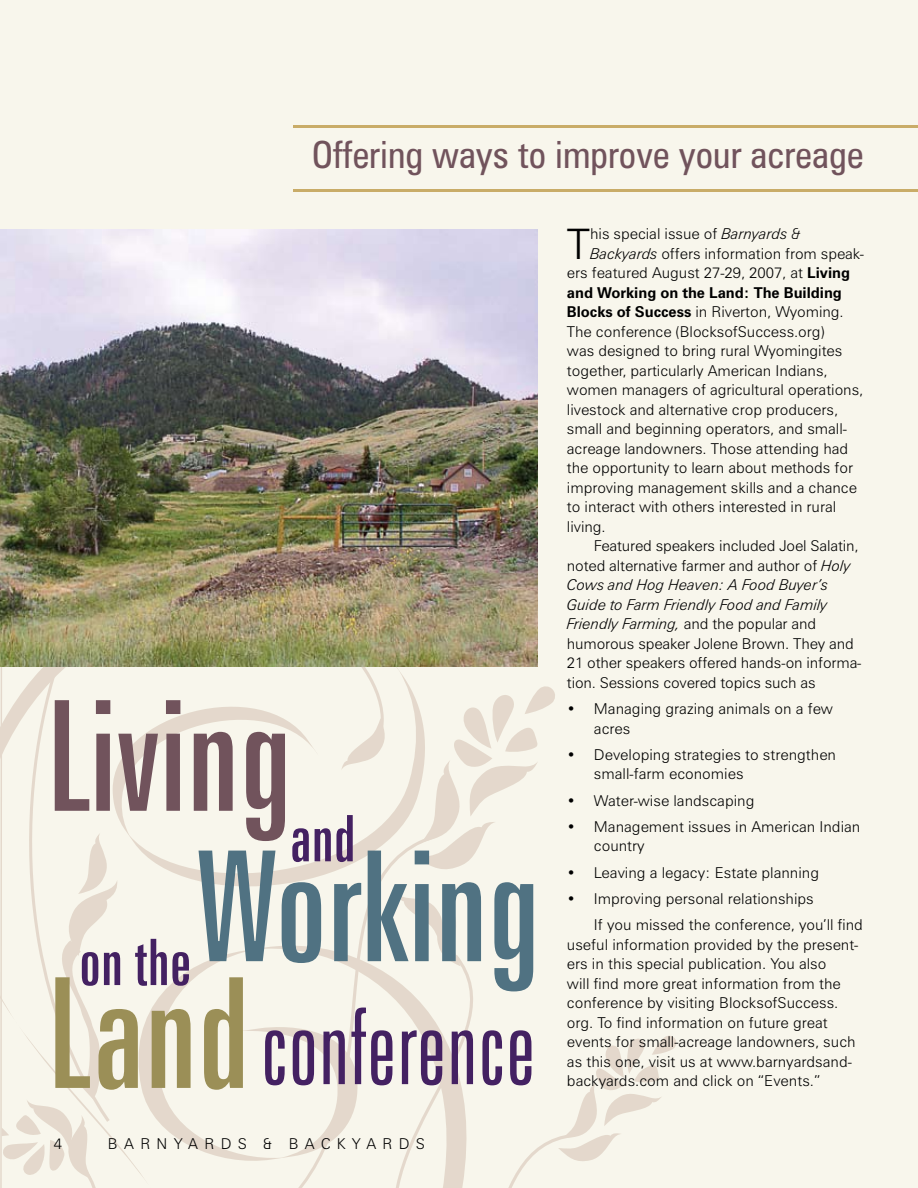
<style>
.page{position:relative;width:918px;height:1188px;background:#f8f6ec}
.page>*{position:absolute;margin:0;border:0;box-sizing:border-box;transform-origin:0 0}
.t1{font:extra-condensed 153.6px "Zurich BT";color:#507282}
.t2{font:extra-condensed 153.6px "Zurich BT";color:#71535c}
.t3{font:300 extra-condensed 104.7px "Zurich BT";color:#442162}
.t4{font:extra-condensed 64.2px "Zurich BT";color:#442162}
.t5{font:300 42.15px "Zurich BT";color:#000}
.t6{font:condensed 37.5px "Zurich BT";color:#71535c}
.t7{font:300 15px/19.5px "Zurich BT";letter-spacing:-.005em;color:#000}
.t8{font:italic 300 15px "Zurich BT";letter-spacing:-.01em;color:#000}
.t9{font:700 15px "Zurich BT";letter-spacing:-.005em;color:#000}
.t10{font:300 15px "Zurich BT";letter-spacing:.42em;color:#000}
.s1{font-weight:400;font-size:153.6px;color:#9b8f57}
.s2{font-style:italic}
.s3{font-weight:700}
.s4{font-style:normal}
</style>
<div class="page">
<svg style="left:0;top:666px;width:677px;height:522px"></svg>
<hr style="left:293px;top:125px;width:625px;height:2px;background:#c9ac68">
<img style="left:0;top:229px;width:538px;height:437px">
<hr style="left:293px;top:190px;width:625px;height:2px;background:#c9ac68">
<h3 class="t6" style="left:312px;top:132px;width:553px">Offering ways to improve your acreage</h3>
<h1 class="t2" style="left:46px;top:669px;width:247px">Living</h1>
<h1 class="t1" style="left:196px;top:820px;width:346px">Working</h1>
<h3 class="t4" style="left:290px;top:802px;width:67px">and</h3>
<h3 class="t4" style="left:79px;top:926px;width:114px">on the</h3>
<h2 class="t3" style="left:47px;top:990px;width:490px"><span class="s1">Land</span>conference</h2>
<p class="t7" style="left:54px;top:1134px;width:10px">4</p>
<p class="t10" style="left:108px;top:1134px;width:318px">BARNYARDS &amp; BACKYARDS</p>
<h3 class="t5" style="left:567px;top:218px;width:25px">T</h3>
<p class="t7" style="left:590px;top:224px;width:212px">his special issue of <span class="s2">Barnyards &amp;</span></p>
<p class="t7" style="left:590px;top:244px;width:275px"><span class="s2">Backyards</span> offers information from speak-</p>
<p class="t7" style="left:567px;top:263px;width:285px">ers featured August 27-29, 2007, at <span class="s3">Living</span></p>
<p class="t9" style="left:567px;top:283px;width:276px">and Working on the Land: The Building</p>
<p class="t7" style="left:567px;top:302px;width:278px"><span class="s3">Blocks of Success</span> in Riverton, Wyoming.</p>
<p class="t7" style="left:567px;top:322px;width:259px">The conference (BlocksofSuccess.org)</p>
<p class="t7" style="left:567px;top:341px;width:277px">was designed to bring rural Wyomingites</p>
<p class="t7" style="left:567px;top:361px;width:262px">together, particularly American Indians,</p>
<p class="t7" style="left:567px;top:380px;width:298px">women managers of agricultural operations,</p>
<p class="t7" style="left:567px;top:400px;width:273px">livestock and alternative crop producers,</p>
<p class="t7" style="left:567px;top:419px;width:282px">small and beginning operators, and small-</p>
<p class="t7" style="left:567px;top:439px;width:283px">acreage landowners. Those attending had</p>
<p class="t7" style="left:567px;top:458px;width:288px">the opportunity to learn about methods for</p>
<p class="t7" style="left:567px;top:478px;width:292px">improving management skills and a chance</p>
<p class="t7" style="left:567px;top:497px;width:271px">to interact with others interested in rural</p>
<p class="t7" style="left:567px;top:517px;width:40px">living.</p>
<p class="t7" style="left:594px;top:536px;width:266px">Featured speakers included Joel Salatin,</p>
<p class="t7" style="left:567px;top:556px;width:285px">noted alternative farmer and author of <span class="s2">Holy</span></p>
<p class="t8" style="left:567px;top:576px;width:263px">Cows and Hog Heaven: A Food Buyer’s</p>
<p class="t8" style="left:567px;top:596px;width:262px">Guide to Farm Friendly Food and Family</p>
<p class="t8" style="left:567px;top:615px;width:251px">Friendly Farming, <span class="s4">and the popular and</span></p>
<p class="t7" style="left:567px;top:634px;width:288px">humorous speaker Jolene Brown. They and</p>
<p class="t7" style="left:567px;top:653px;width:296px">21 other speakers offered hands-on informa-</p>
<p class="t7" style="left:567px;top:673px;width:250px">tion. Sessions covered topics such as</p>
<p class="t7" style="left:594px;top:699px;width:241px;text-indent:-27px">• Managing grazing animals on a few acres</p>
<p class="t7" style="left:594px;top:745px;width:244px;text-indent:-27px">• Developing strategies to strengthen small-farm economies</p>
<p class="t7" style="left:567px;top:791px;width:189px">• Water-wise landscaping</p>
<p class="t7" style="left:594px;top:817px;width:268px;text-indent:-27px">• Management issues in American Indian country</p>
<p class="t7" style="left:567px;top:863px;width:254px">• Leaving a legacy: Estate planning</p>
<p class="t7" style="left:594px;top:885px;width:271px;line-height:26.2px;text-indent:-27px">• Improving personal relationships<br>If you missed the conference, you’ll find</p>
<p class="t7" style="left:567px;top:935px;width:293px">useful information provided by the present&shy;ers in this special publication. You also<br>will find more great information from the conference by visiting BlocksofSuccess. org. To find information on future great events for small-acreage landowners, such as this one, visit us at www.barnyardsand&shy;backyards.com and click on “Events.”</p>
</div>
